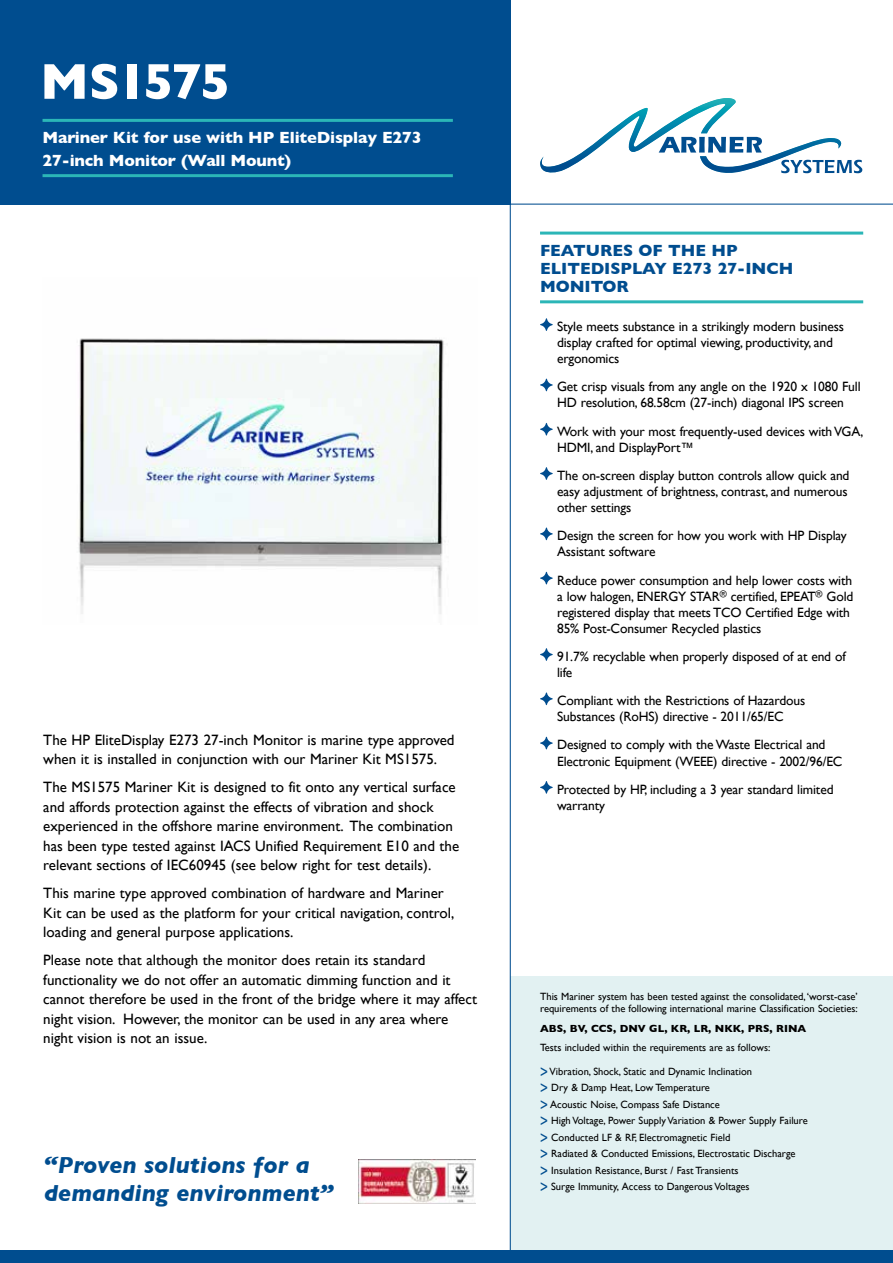
<style>
.page{position:relative;width:893px;height:1263px;background:#fff}
.page>*{position:absolute;margin:0;border:0;box-sizing:border-box;transform-origin:0 0}
.t1{font:700 51px "Gill Sans";letter-spacing:-.04em;color:#fff}
.t2{font:italic 700 23.7px/28.3px "Gill Sans";color:#004d8f}
.t3{font:700 16.5px/22.5px "Gill Sans";letter-spacing:-.01em;color:#fff}
.t4{font:700 16.5px/18px "Gill Sans";color:#004d8f}
.t5{font:15px/19.5px "Gill Sans";color:#000}
.t6{font:13.5px/16px "Gill Sans";letter-spacing:-.01em;color:#000}
.t7{font:10.5px/16.5px "Gill Sans";color:#000}
.t8{font:700 10.5px "Gill Sans";color:#000}
.s1{font-size:18px;color:#004d8f}
</style>
<div class="page">
<img style="left:78px;top:338px;width:367px;height:276px">
<div style="left:510px;top:977px;width:383px;height:286px;background:#e2f1f2"></div>
<div style="left:0;top:0;width:510px;height:204px;background:#004d8f"></div>
<hr style="left:540px;top:232px;width:323px;height:3px;background:#2bb6b7">
<hr style="left:540px;top:300px;width:323px;height:3px;background:#2bb6b7">
<svg style="left:540px;top:318px;width:13px;height:13px"></svg>
<svg style="left:540px;top:378px;width:13px;height:14px"></svg>
<svg style="left:540px;top:422px;width:13px;height:14px"></svg>
<svg style="left:540px;top:467px;width:13px;height:13px"></svg>
<svg style="left:540px;top:527px;width:13px;height:14px"></svg>
<svg style="left:540px;top:571px;width:13px;height:14px"></svg>
<svg style="left:540px;top:648px;width:13px;height:13px"></svg>
<svg style="left:540px;top:692px;width:13px;height:14px"></svg>
<svg style="left:540px;top:736px;width:13px;height:14px"></svg>
<svg style="left:540px;top:781px;width:13px;height:13px"></svg>
<hr style="left:0;top:204px;width:893px;height:1px;background:#004d8f">
<hr style="left:43px;top:119px;width:410px;height:3px;background:#2bb6b7">
<hr style="left:43px;top:174px;width:410px;height:3px;background:#2bb6b7">
<svg style="left:540px;top:98px;width:322px;height:76px"></svg>
<hr style="left:510px;top:0;width:1px;height:1263px;background:#004d8f">
<div style="left:0;top:1250px;width:893px;height:13px;background:#004d8f"></div>
<img style="left:359px;top:1159px;width:116px;height:44px">
<h1 class="t1" style="left:40px;top:41px;width:192px">MS1575</h1>
<p class="t3" style="left:43px;top:126px;width:381px">Mariner Kit for use with HP EliteDisplay E273<br>27-inch Monitor (Wall Mount)</p>
<p class="t5" style="left:43px;top:730px;width:413px">The HP EliteDisplay E273 27-inch Monitor is marine type approved when it is installed in conjunction with our Mariner Kit MS1575.</p>
<p class="t5" style="left:43px;top:777px;width:417px">The MS1575 Mariner Kit is designed to fit onto any vertical surface and affords protection against the effects of vibration and shock experienced in the offshore marine environment. The combination has been type tested against IACS Unified Requirement E10 and the relevant sections of IEC60945 (see below right for test details).</p>
<p class="t5" style="left:43px;top:883px;width:413px">This marine type approved combination of hardware and Mariner<br>Kit can be used as the platform for your critical navigation, control, loading and general purpose applications.</p>
<p class="t5" style="left:43px;top:950px;width:435px">Please note that although the monitor does retain its standard functionality we do not offer an automatic dimming function and it cannot therefore be used in the front of the bridge where it may affect night vision. However, the monitor can be used in any area where night vision is not an issue.</p>
<h2 class="t2" style="left:44px;top:1150px;width:291px">“Proven solutions for a demanding environment”</h2>
<p class="t4" style="left:540px;top:241px;width:255px">FEATURES OF THE HP<br>ELITEDISPLAY E273 27-INCH<br>MONITOR</p>
<p class="t6" style="left:557px;top:318px;width:288px">Style meets substance in a strikingly modern business display crafted for optimal viewing, productivity, and ergonomics</p>
<p class="t6" style="left:557px;top:379px;width:305px">Get crisp visuals from any angle on the 1920 x 1080 Full<br>HD resolution, 68.58cm (27-inch) diagonal IPS screen</p>
<p class="t6" style="left:557px;top:423px;width:308px">Work with your most frequently-used devices with VGA,<br>HDMI, and DisplayPort™</p>
<p class="t6" style="left:557px;top:467px;width:294px">The on-screen display button controls allow quick and easy adjustment of brightness, contrast, and numerous other settings</p>
<p class="t6" style="left:557px;top:527px;width:291px">Design the screen for how you work with HP Display<br>Assistant software</p>
<p class="t6" style="left:557px;top:572px;width:298px">Reduce power consumption and help lower costs with a low halogen, ENERGY STAR<sup>®</sup> certified, EPEAT<sup>®</sup> Gold registered display that meets TCO Certified Edge with 85% Post-Consumer Recycled plastics</p>
<p class="t6" style="left:557px;top:648px;width:290px">91.7% recyclable when properly disposed of at end of life</p>
<p class="t6" style="left:557px;top:692px;width:250px">Compliant with the Restrictions of Hazardous<br>Substances (RoHS) directive - 2011/65/EC</p>
<p class="t6" style="left:557px;top:737px;width:287px">Designed to comply with the Waste Electrical and<br>Electronic Equipment (WEEE) directive - 2002/96/EC</p>
<p class="t6" style="left:557px;top:781px;width:278px">Protected by HP, including a 3 year standard limited warranty</p>
<p class="t7" style="left:540px;top:990px;width:319px;line-height:12px">This Mariner system has been tested against the consolidated, ‘worst-case’ requirements of the following international marine Classification Societies:</p>
<p class="t8" style="left:540px;top:1020px;width:267px">ABS, BV, CCS, DNV GL, KR, LR, NKK, PRS, RINA</p>
<p class="t7" style="left:540px;top:1039px;width:232px">Tests included within the requirements are as follows:</p>
<p class="t7" style="left:540px;top:1063px;width:269px"><span class="s1">&gt;</span> Vibration, Shock, Static and Dynamic Inclination<br><span class="s1">&gt;</span> Dry &amp; Damp Heat, Low Temperature<br><span class="s1">&gt;</span> Acoustic Noise, Compass Safe Distance<br><span class="s1">&gt;</span> High Voltage, Power Supply Variation &amp; Power Supply Failure <span class="s1">&gt;</span> Conducted LF &amp; RF, Electromagnetic Field<br><span class="s1">&gt;</span> Radiated &amp; Conducted Emissions, Electrostatic Discharge<br><span class="s1">&gt;</span> Insulation Resistance, Burst / Fast Transients<br><span class="s1">&gt;</span> Surge Immunity, Access to Dangerous Voltages</p>
</div>
